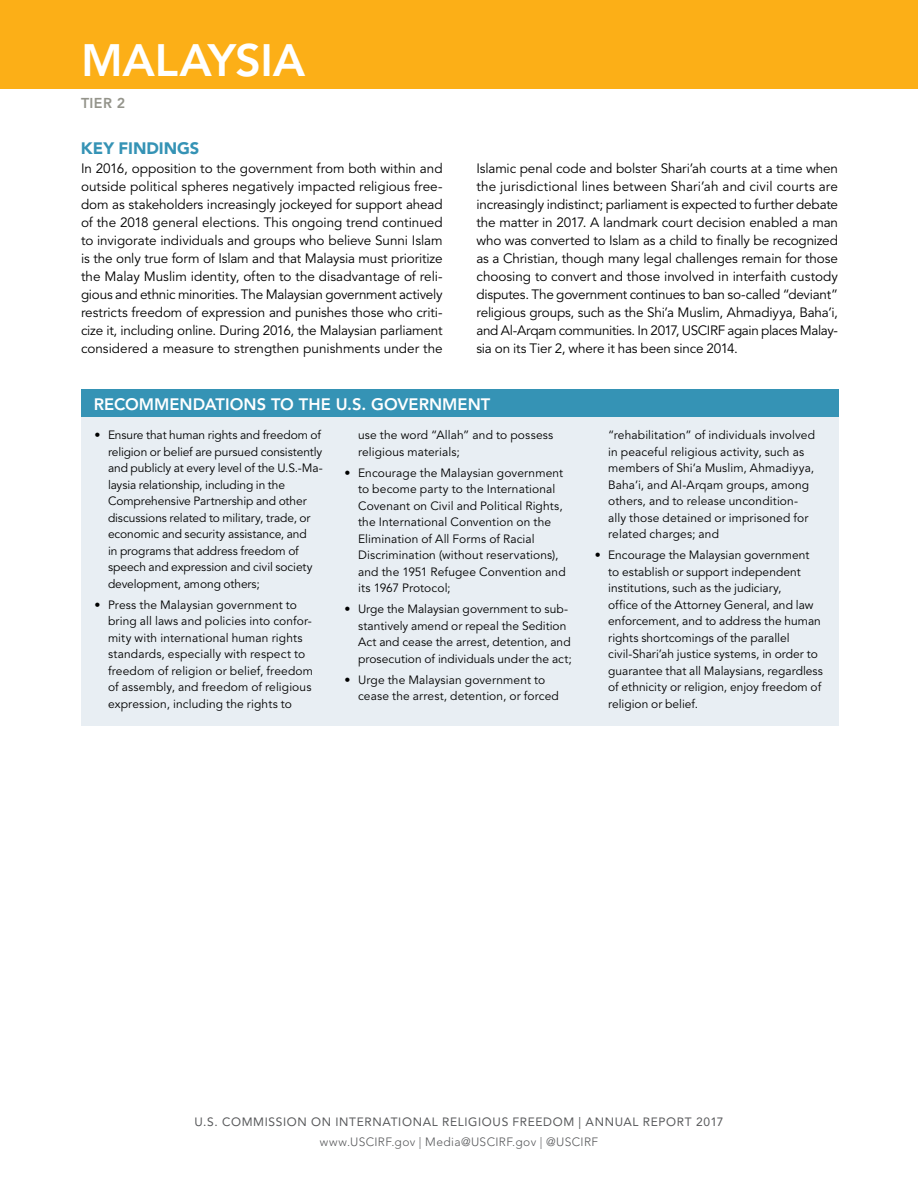
<style>
.page{position:relative;width:918px;height:1188px;background:#fff}
.page>*{position:absolute;margin:0;border:0;box-sizing:border-box;transform-origin:0 0}
.t1{font:800 45px "Avenir LT Std";letter-spacing:-.005em;color:#fff}
.t2{font:800 16.5px "Avenir LT Std";color:#fff}
.t3{font:900 16.5px "Avenir LT Std";letter-spacing:-.005em;color:#3593b5}
.t4{font:800 14.25px "Avenir LT Std";color:#94948b}
.t5{font:13.5px/18px "Avenir LT Std";letter-spacing:-.005em;color:#000;text-align:justify}
.t6{font:12px/16.5px "Avenir LT Std";letter-spacing:.005em;color:#000}
.t7{font:12px "Avenir LT Std";letter-spacing:.055em;color:#58595b}
.t8{font:300 12px "Avenir LT Std";letter-spacing:.03em;color:#58595b}
</style>
<div class="page">
<div style="left:0;top:0;width:918px;height:88px;background:#fcaf17"></div>
<div style="left:81px;top:417px;width:757px;height:309px;background:#e8eef3"></div>
<div style="left:81px;top:389px;width:757px;height:28px;background:#3593b5"></div>
<h1 class="t1" style="left:81px;top:34px;width:226px">MALAYSIA</h1>
<p class="t4" style="left:81px;top:95px;width:46px">TIER 2</p>
<h2 class="t3" style="left:81px;top:138px;width:120px">KEY FINDINGS</h2>
<p class="t5" style="left:81px;top:160px;width:363px">In 2016, opposition to the government from both within and outside political spheres negatively impacted religious free&shy;dom as stakeholders increasingly jockeyed for support ahead of the 2018 general elections. This ongoing trend continued to invigorate individuals and groups who believe Sunni Islam is the only true form of Islam and that Malaysia must prioritize the Malay Muslim identity, often to the disadvantage of reli&shy;gious and ethnic minorities. The Malaysian government actively restricts freedom of expression and punishes those who criti&shy;cize it, including online. During 2016, the Malaysian parliament considered a measure to strengthen punishments under the</p>
<p class="t5" style="left:476px;top:160px;width:363px">Islamic penal code and bolster Shari’ah courts at a time when the jurisdictional lines between Shari’ah and civil courts are increasingly indistinct; parliament is expected to further debate the matter in 2017. A landmark court decision enabled a man who was converted to Islam as a child to finally be recognized as a Christian, though many legal challenges remain for those choosing to convert and those involved in interfaith custody disputes. The government continues to ban so-called “deviant” religious groups, such as the Shi’a Muslim, Ahmadiyya, Baha’i, and Al-Arqam communities. In 2017, USCIRF again places Malay&shy;sia on its Tier 2, where it has been since 2014.</p>
<h2 class="t2" style="left:94px;top:394px;width:398px">RECOMMENDATIONS TO THE U.S. GOVERNMENT</h2>
<p class="t6" style="left:108px;top:427px;width:216px;text-indent:-14px">• Ensure that human rights and freedom of religion or belief are pursued consistently and publicly at every level of the U.S.-Ma&shy;laysia relationship, including in the Comprehensive Partnership and other discussions related to military, trade, or economic and security assistance, and<br>in programs that address freedom of speech and expression and civil society development, among others;</p>
<p class="t6" style="left:108px;top:597px;width:207px;text-indent:-14px">• Press the Malaysian government to bring all laws and policies into confor&shy;mity with international human rights standards, especially with respect to freedom of religion or belief, freedom of assembly, and freedom of religious expression, including the rights to</p>
<p class="t6" style="left:358px;top:427px;width:197px">use the word “Allah” and to possess religious materials;</p>
<p class="t6" style="left:358px;top:465px;width:209px;text-indent:-14px">• Encourage the Malaysian government to become party to the International Covenant on Civil and Political Rights, the International Convention on the Elimination of All Forms of Racial Discrimination (without reservations), and the 1951 Refugee Convention and its 1967 Protocol;</p>
<p class="t6" style="left:358px;top:601px;width:215px;text-indent:-14px">• Urge the Malaysian government to sub&shy;stantively amend or repeal the Sedition Act and cease the arrest, detention, and prosecution of individuals under the act;</p>
<p class="t6" style="left:358px;top:672px;width:202px;text-indent:-14px">• Urge the Malaysian government to cease the arrest, detention, or forced</p>
<p class="t6" style="left:608px;top:427px;width:208px">“rehabilitation” of individuals involved in peaceful religious activity, such as members of Shi’a Muslim, Ahmadiyya, Baha’i, and Al-Arqam groups, among others, and to release uncondition&shy;ally those detained or imprisoned for related charges; and</p>
<p class="t6" style="left:608px;top:547px;width:216px;text-indent:-14px">• Encourage the Malaysian government to establish or support independent institutions, such as the judiciary,<br>office of the Attorney General, and law enforcement, and to address the human rights shortcomings of the parallel civil-Shari’ah justice systems, in order to guarantee that all Malaysians, regardless of ethnicity or religion, enjoy freedom of religion or belief.</p>
<p class="t7" style="left:194px;top:1115px;width:531px">U.S. COMMISSION ON INTERNATIONAL RELIGIOUS FREEDOM | ANNUAL REPORT 2017</p>
<p class="t8" style="left:320px;top:1134px;width:280px">www.USCIRF.gov | Media@USCIRF.gov | @USCIRF</p>
</div>
